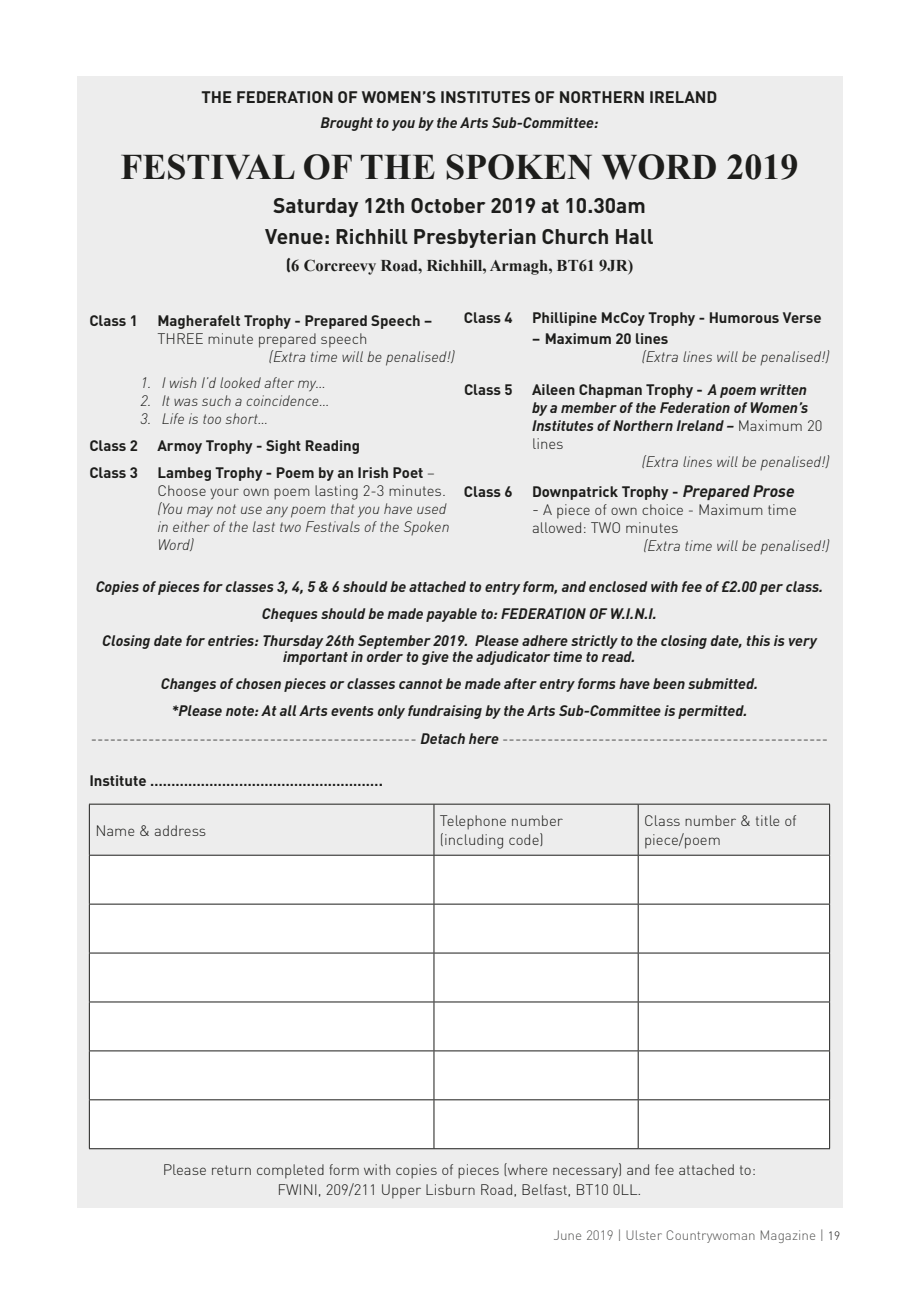
<style>
.page{position:relative;width:919px;height:1289px;background:#fff}
.page>*{position:absolute;margin:0;border:0;box-sizing:border-box;transform-origin:0 0}
.t1{font:700 36px "Times New Roman";color:#1d1d1b}
.t2{font:700 21px/31.2px "DIN";color:#1d1d1b;text-align:center}
.t3{font:700 16.5px "DIN";color:#1d1d1b}
.t4{font:700 16.5px "Times New Roman";color:#1d1d1b}
.t5{font:italic 700 15px/26.8px "DIN";color:#1d1d1b;text-align:center}
.t6{font:300 15px/19.5px "DIN";color:#1d1d1b}
.t7{font:italic 300 15px/18px "DIN";color:#1d1d1b}
.t8{font:700 15px "DIN";color:#1d1d1b}
.t9{font:300 13.5px "DIN";color:#575756}
.s1{font-family:"DIN"}
.s2{font-style:normal}
.s3{font-weight:300;font-style:normal}
.s4{font-style:italic;font-size:16.5px}
.s5{font-size:16.5px}
.s6{font-weight:700;font-style:italic}
.s7{font-weight:700}
.s8{font-size:12px;color:#1d1d1b}
</style>
<div class="page">
<div style="left:77px;top:77px;width:765px;height:1131px;background:#ededed"></div>
<div style="left:90px;top:855px;width:739px;height:293px;background:#fff"></div>
<hr style="left:89px;top:803px;width:345px;height:1px;background:#1d1d1b">
<hr style="left:434px;top:803px;width:204px;height:1px;background:#1d1d1b">
<hr style="left:638px;top:803px;width:192px;height:1px;background:#1d1d1b">
<hr style="left:89px;top:854px;width:345px;height:1px;background:#1d1d1b">
<hr style="left:434px;top:854px;width:204px;height:1px;background:#1d1d1b">
<hr style="left:638px;top:854px;width:192px;height:1px;background:#1d1d1b">
<hr style="left:89px;top:903px;width:345px;height:1px;background:#1d1d1b">
<hr style="left:434px;top:903px;width:204px;height:1px;background:#1d1d1b">
<hr style="left:638px;top:903px;width:192px;height:1px;background:#1d1d1b">
<hr style="left:89px;top:952px;width:345px;height:1px;background:#1d1d1b">
<hr style="left:434px;top:952px;width:204px;height:1px;background:#1d1d1b">
<hr style="left:638px;top:952px;width:192px;height:1px;background:#1d1d1b">
<hr style="left:89px;top:1001px;width:345px;height:1px;background:#1d1d1b">
<hr style="left:434px;top:1001px;width:204px;height:1px;background:#1d1d1b">
<hr style="left:638px;top:1001px;width:192px;height:1px;background:#1d1d1b">
<hr style="left:89px;top:1050px;width:345px;height:1px;background:#1d1d1b">
<hr style="left:434px;top:1050px;width:204px;height:1px;background:#1d1d1b">
<hr style="left:638px;top:1050px;width:192px;height:1px;background:#1d1d1b">
<hr style="left:89px;top:1099px;width:345px;height:1px;background:#1d1d1b">
<hr style="left:434px;top:1099px;width:204px;height:1px;background:#1d1d1b">
<hr style="left:638px;top:1099px;width:192px;height:1px;background:#1d1d1b">
<hr style="left:89px;top:1148px;width:345px;height:1px;background:#1d1d1b">
<hr style="left:434px;top:1148px;width:204px;height:1px;background:#1d1d1b">
<hr style="left:638px;top:1148px;width:192px;height:1px;background:#1d1d1b">
<hr style="left:89px;top:804px;width:1px;height:50px;background:#1d1d1b">
<hr style="left:89px;top:855px;width:1px;height:48px;background:#1d1d1b">
<hr style="left:89px;top:904px;width:1px;height:48px;background:#1d1d1b">
<hr style="left:89px;top:953px;width:1px;height:48px;background:#1d1d1b">
<hr style="left:89px;top:1002px;width:1px;height:48px;background:#1d1d1b">
<hr style="left:89px;top:1051px;width:1px;height:48px;background:#1d1d1b">
<hr style="left:89px;top:1100px;width:1px;height:48px;background:#1d1d1b">
<hr style="left:433px;top:804px;width:1px;height:50px;background:#1d1d1b">
<hr style="left:637px;top:804px;width:1px;height:50px;background:#1d1d1b">
<hr style="left:829px;top:804px;width:1px;height:50px;background:#1d1d1b">
<hr style="left:433px;top:855px;width:1px;height:48px;background:#1d1d1b">
<hr style="left:637px;top:855px;width:1px;height:48px;background:#1d1d1b">
<hr style="left:829px;top:855px;width:1px;height:48px;background:#1d1d1b">
<hr style="left:433px;top:904px;width:1px;height:48px;background:#1d1d1b">
<hr style="left:637px;top:904px;width:1px;height:48px;background:#1d1d1b">
<hr style="left:829px;top:904px;width:1px;height:48px;background:#1d1d1b">
<hr style="left:433px;top:953px;width:1px;height:48px;background:#1d1d1b">
<hr style="left:637px;top:953px;width:1px;height:48px;background:#1d1d1b">
<hr style="left:829px;top:953px;width:1px;height:48px;background:#1d1d1b">
<hr style="left:433px;top:1002px;width:1px;height:48px;background:#1d1d1b">
<hr style="left:637px;top:1002px;width:1px;height:48px;background:#1d1d1b">
<hr style="left:829px;top:1002px;width:1px;height:48px;background:#1d1d1b">
<hr style="left:433px;top:1051px;width:1px;height:48px;background:#1d1d1b">
<hr style="left:637px;top:1051px;width:1px;height:48px;background:#1d1d1b">
<hr style="left:829px;top:1051px;width:1px;height:48px;background:#1d1d1b">
<hr style="left:433px;top:1100px;width:1px;height:48px;background:#1d1d1b">
<hr style="left:637px;top:1100px;width:1px;height:48px;background:#1d1d1b">
<hr style="left:829px;top:1100px;width:1px;height:48px;background:#1d1d1b">
<p class="t3" style="left:201px;top:86px;width:517px">THE FEDERATION OF WOMEN’S INSTITUTES OF NORTHERN IRELAND</p>
<p class="t5" style="left:320px;top:108px;width:279px">Brought to you by the Arts Sub-Committee:</p>
<h1 class="t1" style="left:120px;top:142px;width:679px">FESTIVAL OF THE SPOKEN WORD 2019</h1>
<h2 class="t2" style="left:265px;top:189px;width:390px">Saturday 12th October 2019 at 10.30am<br>Venue: Richhill Presbyterian Church Hall</h2>
<p class="t4" style="left:286px;top:254px;width:349px"><span class="s1">(</span>6 Corcreevy Road, Richhill, Armagh, BT61 9JR)</p>
<p class="t8" style="left:464px;top:307px;width:50px">Class 4</p>
<p class="t8" style="left:532px;top:307px;width:291px">Phillipine McCoy Trophy - Humorous Verse</p>
<p class="t8" style="left:532px;top:329px;width:138px">– Maximum 20 lines</p>
<p class="t7" style="left:641px;top:347px;width:189px">(Extra lines will be penalised!)</p>
<p class="t8" style="left:464px;top:380px;width:50px">Class 5</p>
<p class="t5" style="left:532px;top:380px;width:292px;line-height:18px;text-align:left"><span class="s2">Aileen Chapman Trophy -</span> A poem written by a member of the Federation of Women’s<br>Institutes of Northern Ireland – <span class="s3">Maximum 20 lines</span></p>
<p class="t7" style="left:641px;top:452px;width:189px">(Extra lines will be penalised!)</p>
<p class="t8" style="left:464px;top:482px;width:50px">Class 6</p>
<p class="t8" style="left:532px;top:482px;width:264px">Downpatrick Trophy - <span class="s4">Prepared Prose</span></p>
<p class="t6" style="left:532px;top:500px;width:266px;line-height:18px"><span class="s5">-</span> A piece of own choice - Maximum time allowed: TWO minutes</p>
<p class="t7" style="left:643px;top:536px;width:187px">(Extra time will be penalised!)</p>
<p class="t5" style="left:96px;top:572px;width:729px">Copies of pieces for classes 3, 4, 5 &amp; 6 should be attached to entry form, and enclosed with fee of £2.00 per class.<br>Cheques should be made payable to: FEDERATION OF W.I.N.I.<br>Closing date for entries: Thursday 26th September 2019. Please adhere strictly to the closing date, this is very</p>
<p class="t5" style="left:161px;top:642px;width:599px">important in order to give the adjudicator time to read.<br>Changes of chosen pieces or classes cannot be made after entry forms have been submitted. *Please note: At all Arts events only fundraising by the Arts Sub-Committee is permitted.</p>
<p class="t6" style="left:91px;top:728px;width:739px">--------------------------------------------------- <span class="s6">Detach here</span> ---------------------------------------------------</p>
<p class="t8" style="left:89px;top:770px;width:295px">Institute ……………………………………………….</p>
<p class="t6" style="left:95px;top:820px;width:112px">Name &amp; address</p>
<p class="t6" style="left:440px;top:810px;width:124px">Telephone number (including code)</p>
<p class="t6" style="left:644px;top:810px;width:154px">Class number &amp; title of piece/poem</p>
<p class="t8" style="left:89px;top:311px;width:50px">Class 1</p>
<p class="t8" style="left:157px;top:311px;width:276px">Magherafelt Trophy - Prepared Speech –</p>
<p class="t6" style="left:157px;top:328px;width:212px">THREE minute prepared speech</p>
<p class="t7" style="left:269px;top:347px;width:187px">(Extra time will be penalised!)</p>
<p class="t7" style="left:140px;top:374px;width:187px">1. I wish I’d looked after my…</p>
<p class="t7" style="left:140px;top:392px;width:191px">2. It was such a coincidence…</p>
<p class="t7" style="left:140px;top:410px;width:129px">3. Life is too short…</p>
<p class="t8" style="left:89px;top:436px;width:50px">Class 2</p>
<p class="t8" style="left:157px;top:436px;width:204px">Armoy Trophy - Sight Reading</p>
<p class="t8" style="left:89px;top:462px;width:50px">Class 3</p>
<p class="t6" style="left:157px;top:463px;width:290px;line-height:18px"><span class="s7">Lambeg Trophy - Poem by an Irish Poet</span> –<br>Choose your own poem lasting 2-3 minutes.</p>
<p class="t7" style="left:157px;top:499px;width:294px">(You may not use any poem that you have used in either of the last two Festivals of the Spoken<br>Word)</p>
<p class="t6" style="left:163px;top:1160px;width:595px;text-align:center">Please return completed form with copies of pieces (where necessary) and fee attached to:<br>FWINI, 209/211 Upper Lisburn Road, Belfast, BT10 0LL.</p>
<p class="t9" style="left:553px;top:1227px;width:288px">June 2019 | Ulster Countrywoman Magazine | <span class="s8">19</span></p>
</div>
